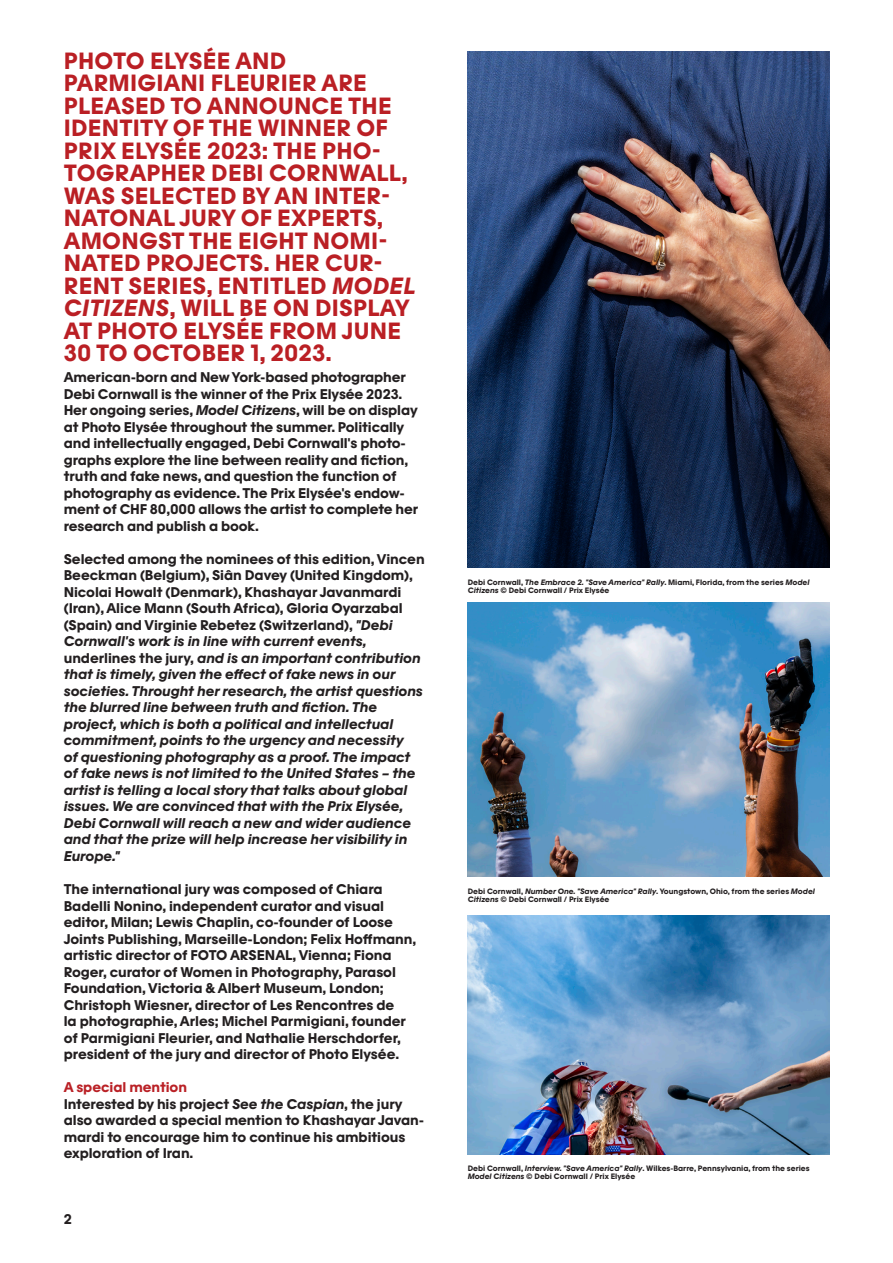
<style>
.page{position:relative;width:893px;height:1263px;background:#fff}
.page>*{position:absolute;margin:0;border:0;box-sizing:border-box;transform-origin:0 0}
.M{font:700 22.5px/22.5px "Photo Elysee";letter-spacing:.01em;color:#ba1f24}
.M-2{font:700 13.5px/16.5px "Photo Elysee";letter-spacing:-.01em;color:#231f20}
.M-3{font:italic 700 13.5px/16.5px "Photo Elysee";letter-spacing:-.005em;color:#231f20}
.M-4{font:700 13.5px "Photo Elysee";letter-spacing:-.005em;color:#ba2126}
.L{font:700 7.5px/8.2px "Photo Elysee";color:#231f20}
.s1{font-style:italic}
.s2{font-style:normal}
</style>
<div class="page">
<img style="left:468px;top:52px;width:361px;height:515px">
<img style="left:468px;top:602px;width:361px;height:274px">
<img style="left:468px;top:916px;width:361px;height:238px">
<p class="M" style="left:64px;top:48px;width:353px">PHOTO ELYSÉE AND<br>PARMIGIANI FLEURIER ARE<br>PLEASED TO ANNOUNCE THE<br>IDENTITY OF THE WINNER OF<br>PRIX ELYSÉE 2023: THE PHO-<br>TOGRAPHER DEBI CORNWALL,<br>WAS SELECTED BY AN INTER-<br>NATONAL JURY OF EXPERTS,<br>AMONGST THE EIGHT NOMI-<br>NATED PROJECTS. HER CUR-<br>RENT SERIES, ENTITLED <span class="s1">MODEL<br>CITIZENS</span>, WILL BE ON DISPLAY<br>AT PHOTO ELYSÉE FROM JUNE<br>30 TO OCTOBER 1, 2023.</p>
<p class="M-2" style="left:64px;top:368px;width:356px">American-born and New York-based photographer Debi Cornwall is the winner of the Prix Elysée 2023.<br>Her ongoing series, <span class="s1">Model Citizens</span>, will be on display at Photo Elysée throughout the summer. Politically and intellectually engaged, Debi Cornwall's photo&shy;graphs explore the line between reality and fiction, truth and fake news, and question the function of photography as evidence. The Prix Elysée's endow&shy;ment of CHF 80,000 allows the artist to complete her research and publish a book.</p>
<p class="M-3" style="left:64px;top:550px;width:362px"><span class="s2">Selected among the nominees of this edition, Vincen Beeckman (Belgium), Siân Davey (United Kingdom), Nicolai Howalt (Denmark), Khashayar Javanmardi (Iran), Alice Mann (South Africa), Gloria Oyarzabal (Spain) and Virginie Rebetez (Switzerland),</span> "Debi Cornwall's work is in line with current events, <span class="s2">underlines the jury,</span> and is an important contribution that is timely, given the effect of fake news in our societies. Throught her research, the artist questions the blurred line between truth and fiction. The project, which is both a political and intellectual commitment, points to the urgency and necessity<br>of questioning photography as a proof. The impact of fake news is not limited to the United States – the artist is telling a local story that talks about global issues. We are convinced that with the Prix Elysée, Debi Cornwall will reach a new and wider audience and that the prize will help increase her visibility in Europe."</p>
<p class="M-2" style="left:64px;top:880px;width:320px">The international jury was composed of Chiara</p>
<p class="M-2" style="left:64px;top:896px;width:354px">Badelli Nonino, independent curator and visual editor, Milan; Lewis Chaplin, co-founder of Loose Joints Publishing, Marseille-London; Felix Hoffmann, artistic director of FOTO ARSENAL, Vienna; Fiona Roger, curator of Women in Photography, Parasol Foundation, Victoria &amp; Albert Museum, London; Christoph Wiesner, director of Les Rencontres de<br>la photographie, Arles; Michel Parmigiani, founder of Parmigiani Fleurier, and Nathalie Herschdorfer, president of the jury and director of Photo Elysée.</p>
<p class="M-4" style="left:64px;top:1076px;width:125px">A special mention</p>
<p class="M-2" style="left:64px;top:1094px;width:362px">Interested by his project <span class="s1">See the Caspian</span>, the jury also awarded a special mention to Khashayar Javan&shy;mardi to encourage him to continue his ambitious exploration of Iran.</p>
<p class="M-2" style="left:64px;top:1210px;width:10px">2</p>
<p class="L" style="left:468px;top:578px;width:343px">Debi Cornwall, <span class="s1">The Embrace 2. "Save America" Rally</span>. Miami, Florida, from the series <span class="s1">Model<br>Citizens</span> © Debi Cornwall / Prix Elysée</p>
<p class="L" style="left:468px;top:886px;width:349px">Debi Cornwall, <span class="s1">Number One. "Save America" Rally</span>. Youngstown, Ohio, from the series <span class="s1">Model<br>Citizens</span> © Debi Cornwall / Prix Elysée</p>
<p class="L" style="left:468px;top:1163px;width:343px">Debi Cornwall, <span class="s1">Interview. "Save America" Rally</span>. Wilkes-Barre, Pennsylvania, from the series<br><span class="s1">Model Citizens</span> © Debi Cornwall / Prix Elysée</p>
</div>
